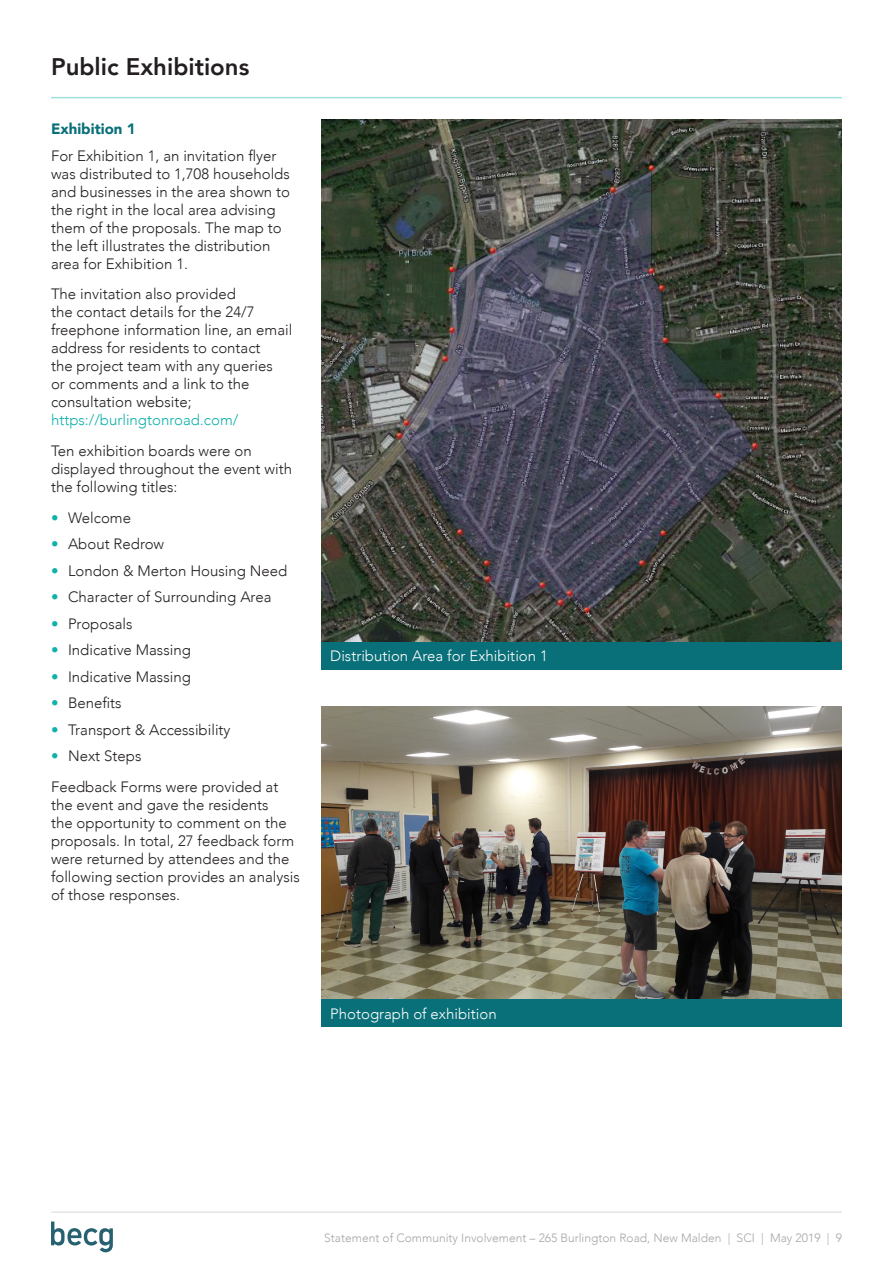
<style>
.page{position:relative;width:893px;height:1263px;background:#fff}
.page>*{position:absolute;margin:0;border:0;box-sizing:border-box;transform-origin:0 0}
.Header_-_no_contents{font:800 24px "Avenir";color:#231f20}
.Body{font:300 15px/18px "Avenir";color:#231f20}
.t1{font:300 15px "Avenir";color:#fff}
.Sub-sub_header{font:900 15px "Avenir";color:#096f78}
.t2{font:300 12px "Avenir";color:#a5a6aa}
.s1{color:#11b1ab}
</style>
<div class="page">
<svg style="left:51px;top:1221px;width:62px;height:31px"></svg>
<hr style="left:51px;top:97px;width:791px;height:1px;background:#11b1ab">
<hr style="left:51px;top:1211px;width:791px;height:1px;background:#a5a6aa">
<img style="left:322px;top:119px;width:520px;height:523px">
<img style="left:322px;top:707px;width:520px;height:292px">
<div style="left:322px;top:999px;width:520px;height:28px;background:#096f78"></div>
<div style="left:322px;top:642px;width:520px;height:27px;background:#096f78"></div>
<p class="Header_-_no_contents" style="left:51px;top:48px;width:200px">Public Exhibitions</p>
<p class="Sub-sub_header" style="left:51px;top:116px;width:86px">Exhibition 1</p>
<p class="Body" style="left:51px;top:146px;width:241px">For Exhibition 1, an invitation flyer was distributed to 1,708 households and businesses in the area shown to the right in the local area advising them of the proposals. The map to the left illustrates the distribution area for Exhibition 1.</p>
<p class="Body" style="left:51px;top:285px;width:243px">The invitation also provided<br>the contact details for the 24/7 freephone information line, an email address for residents to contact<br>the project team with any queries<br>or comments and a link to the consultation website; <span class="s1">https://burlingtonroad.com/</span></p>
<p class="Body" style="left:51px;top:442px;width:243px">Ten exhibition boards were on displayed throughout the event with the following titles:</p>
<p class="Body" style="left:51px;top:509px;width:82px"><span class="s1">•</span> Welcome</p>
<p class="Body" style="left:51px;top:535px;width:115px"><span class="s1">•</span> About Redrow</p>
<p class="Body" style="left:51px;top:562px;width:238px"><span class="s1">•</span> London &amp; Merton Housing Need</p>
<p class="Body" style="left:51px;top:588px;width:222px"><span class="s1">•</span> Character of Surrounding Area</p>
<p class="Body" style="left:51px;top:615px;width:83px"><span class="s1">•</span> Proposals</p>
<p class="Body" style="left:51px;top:641px;width:141px"><span class="s1">•</span> Indicative Massing</p>
<p class="Body" style="left:51px;top:668px;width:141px"><span class="s1">•</span> Indicative Massing</p>
<p class="Body" style="left:51px;top:694px;width:72px"><span class="s1">•</span> Benefits</p>
<p class="Body" style="left:51px;top:721px;width:181px"><span class="s1">•</span> Transport &amp; Accessibility</p>
<p class="Body" style="left:51px;top:747px;width:92px"><span class="s1">•</span> Next Steps</p>
<p class="Body" style="left:51px;top:778px;width:250px">Feedback Forms were provided at the event and gave the residents<br>the opportunity to comment on the proposals. In total, 27 feedback form were returned by attendees and the following section provides an analysis of those responses.</p>
<p class="t1" style="left:330px;top:647px;width:219px">Distribution Area for Exhibition 1</p>
<p class="t1" style="left:330px;top:1005px;width:168px">Photograph of exhibition</p>
<p class="t2" style="left:324px;top:1231px;width:519px">Statement of Community Involvement – 265 Burlington Road, New Malden | SCI | May 2019 | 9</p>
</div>
